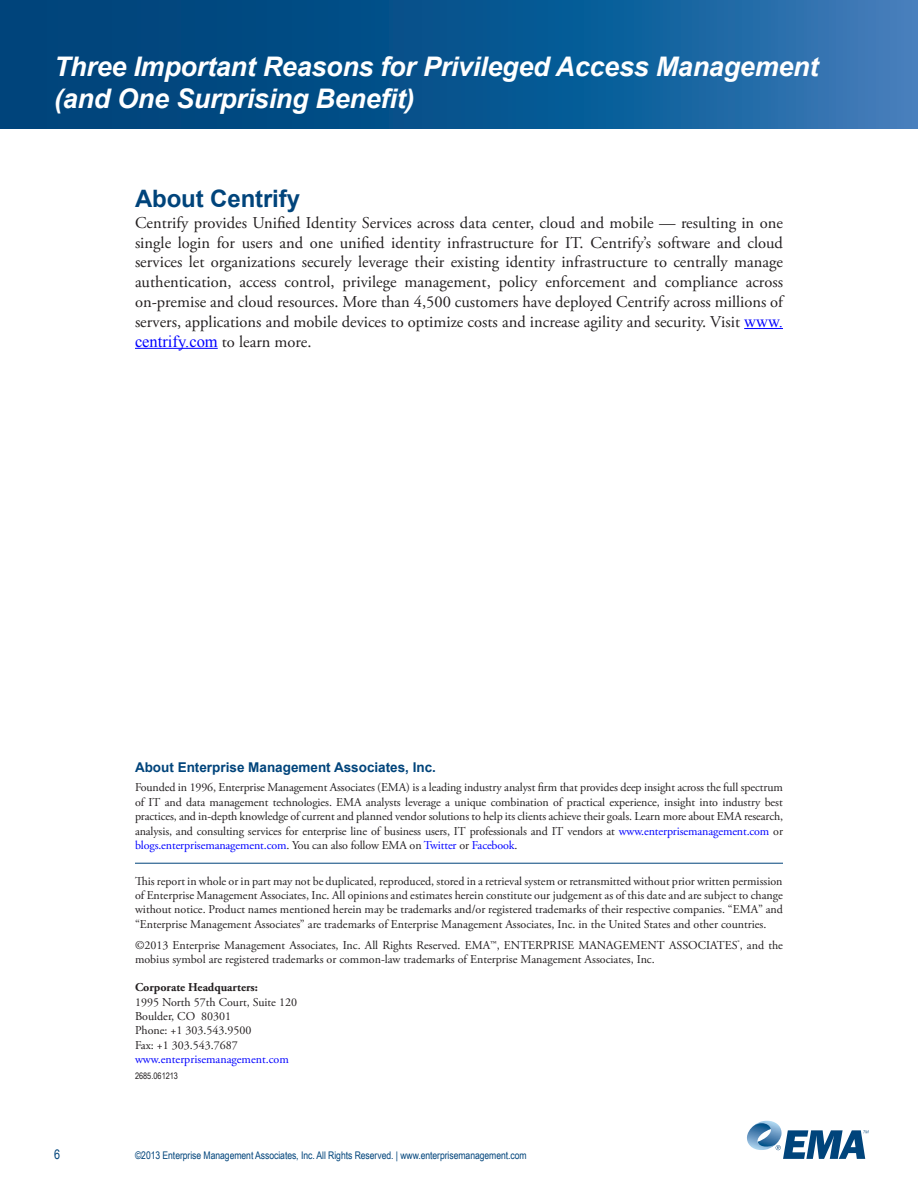
<style>
.page{position:relative;width:918px;height:1188px;background:#fff}
.page>*{position:absolute;margin:0;border:0;box-sizing:border-box;transform-origin:0 0}
.t1{font:italic 700 27px/32.4px "Arial";letter-spacing:-.01em;color:#fff}
.Heading_1{font:700 24px "Arial";letter-spacing:-.005em;color:#00447b}
.t2{font:16.5px/19.8px "Adobe Garamond Pro";color:#231f20;text-align:justify}
.t3{font:700 13.5px "Arial";color:#00447b}
.t4{font:13.5px "Arial";color:#00447b;scale:.8 1}
.t5{font:12px/14.4px "Adobe Garamond Pro";color:#231f20;text-align:justify}
.t6{font:10.5px "Arial Narrow";letter-spacing:-.005em;color:#00447b}
.t7{font:9px "Arial Narrow";color:#231f20}
.s1{font-family:"Times New Roman";color:#00f}
.s2{color:#00f}
.s3{font-weight:700}
</style>
<div class="page">
<svg style="left:0;top:0;width:918px;height:128px;background:#0f5892"></svg>
<svg style="left:747px;top:1121px;width:122px;height:38px"></svg>
<hr style="left:744px;top:328px;width:39px;height:1px;background:#00f">
<hr style="left:135px;top:348px;width:83px;height:1px;background:#00f">
<hr style="left:135px;top:863px;width:648px;height:1px;background:#00447b">
<h1 class="t1" style="left:54px;top:51px;width:766px">Three Important Reasons for Privileged Access Management (and One Surprising Benefit)</h1>
<p class="Heading_1" style="left:135px;top:182px;width:167px">About Centrify</p>
<p class="t2" style="left:135px;top:213px;width:650px">Centrify provides Unified Identity Services across data center, cloud and mobile — resulting in one single login for users and one unified identity infrastructure for IT. Centrify’s software and cloud services let organizations securely leverage their existing identity infrastructure to centrally manage authentication, access control, privilege management, policy enforcement and compliance across on-premise and cloud resources. More than 4,500 customers have deployed Centrify across millions of servers, applications and mobile devices to optimize costs and increase agility and security. Visit <span class="s1">www. centrify.com</span> to learn more.</p>
<p class="t3" style="left:135px;top:758px;width:303px">About Enterprise Management Associates, Inc.</p>
<p class="t5" style="left:135px;top:781px;width:650px">Founded in 1996, Enterprise Management Associates (EMA) is a leading industry analyst firm that provides deep insight across the full spectrum of IT and data management technologies. EMA analysts leverage a unique combination of practical experience, insight into industry best practices, and in-depth knowledge of current and planned vendor solutions to help its clients achieve their goals. Learn more about EMA research, analysis, and consulting services for enterprise line of business users, IT professionals and IT vendors at <span class="s2">www.enterprisemanagement.com</span> or <span class="s2">blogs.enterprisemanagement.com</span>. You can also follow EMA on <span class="s2">Twitter</span> or <span class="s2">Facebook</span>.</p>
<p class="t5" style="left:135px;top:874px;width:650px">This report in whole or in part may not be duplicated, reproduced, stored in a retrieval system or retransmitted without prior written permission of Enterprise Management Associates, Inc. All opinions and estimates herein constitute our judgement as of this date and are subject to change without notice. Product names mentioned herein may be trademarks and/or registered trademarks of their respective companies. “EMA” and “Enterprise Management Associates” are trademarks of Enterprise Management Associates, Inc. in the United States and other countries.</p>
<p class="t5" style="left:135px;top:938px;width:650px">©2013 Enterprise Management Associates, Inc. All Rights Reserved. EMA™, ENTERPRISE MANAGEMENT ASSOCIATES<sup>®</sup>, and the mobius symbol are registered trademarks or common-law trademarks of Enterprise Management Associates, Inc.</p>
<p class="t5" style="left:135px;top:981px;width:164px;text-align:left"><span class="s3">Corporate Headquarters:<br></span>1995 North 57th Court, Suite 120<br>Boulder, CO 80301<br>Phone: +1 303.543.9500<br>Fax: +1 303.543.7687 <span class="s2">www.enterprisemanagement.com</span></p>
<p class="t7" style="left:135px;top:1071px;width:45px">2685.061213</p>
<p class="t4" style="left:54px;top:1145px;width:9px">6</p>
<p class="t6" style="left:135px;top:1149px;width:393px">©2013 Enterprise Management Associates, Inc. All Rights Reserved. | www.enterprisemanagement.com</p>
</div>
